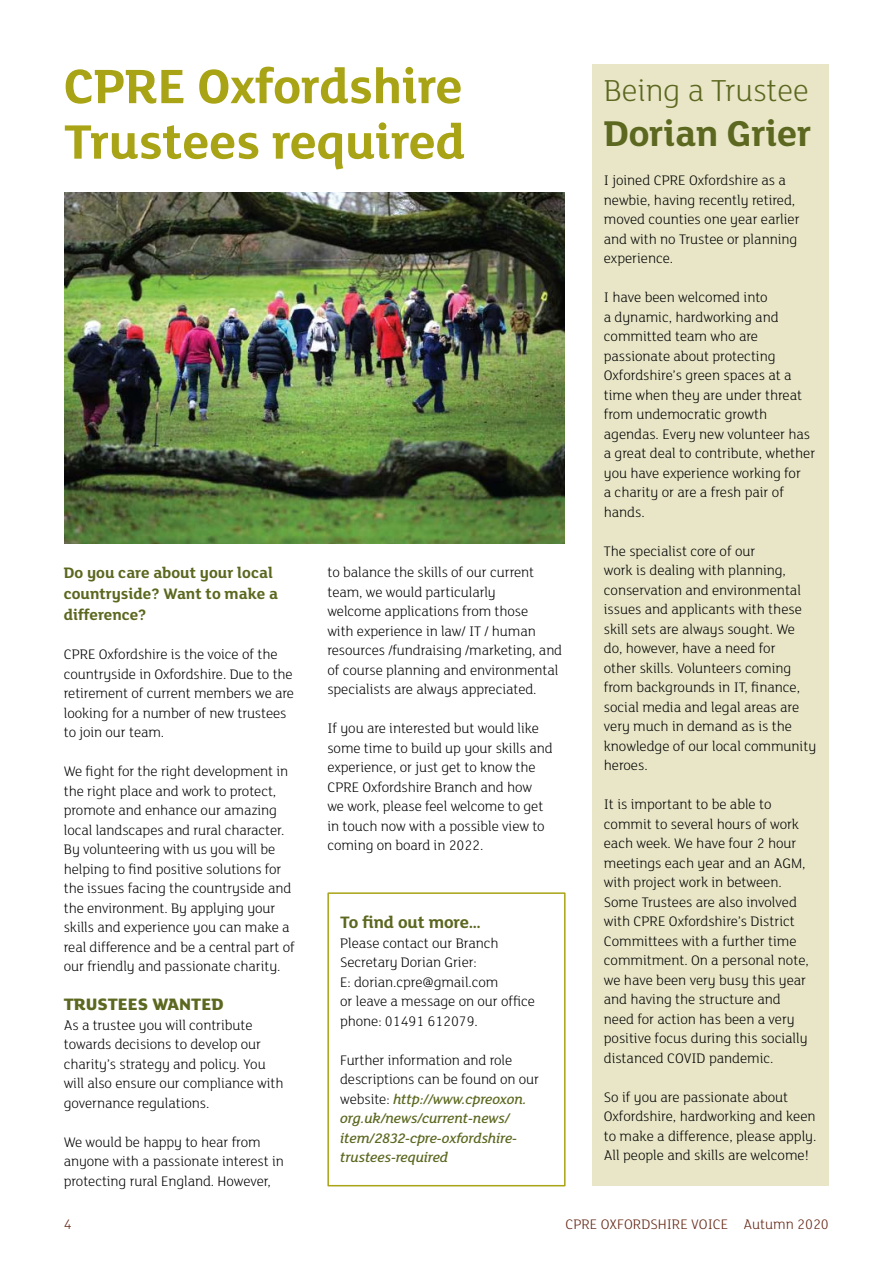
<style>
.page{position:relative;width:893px;height:1263px;background:#fff}
.page>*{position:absolute;margin:0;border:0;box-sizing:border-box;transform-origin:0 0}
.t1{font:700 52.5px/55.5px "FS Lola";letter-spacing:-.005em;color:#a9a415}
.t2{font:700 39px "FS Lola";letter-spacing:-.005em;color:#5c671f}
.t3{font:300 33px "FS Lola";letter-spacing:-.005em;color:#5c671f}
.t4{font:700 18px "FS Lola";letter-spacing:-.005em;color:#5c671f}
.t5{font:800 18px "FS Lola";color:#5c671f}
.t6{font:700 16.5px/21px "FS Lola";color:#5c671f}
.t7{font:300 15px/19.5px "FS Lola";letter-spacing:-.005em;color:#000}
.t8{font:italic 500 15px/19.5px "FS Lola";letter-spacing:-.005em;color:#5c671f}
.t9{font:300 15px "FS Lola";color:#61210f}
.s1{font-weight:300;font-style:normal;color:#000}
</style>
<div class="page">
<div style="left:592px;top:64px;width:236px;height:1122px;background:#e8e6c7"></div>
<img style="left:65px;top:193px;width:500px;height:350px">
<div style="left:327px;top:892px;width:239px;height:294px;border:2px solid #a9a415"></div>
<h1 class="t1" style="left:64px;top:56px;width:403px">CPRE Oxfordshire<br>Trustees required</h1>
<h3 class="t3" style="left:604px;top:69px;width:206px">Being a Trustee</h3>
<h2 class="t2" style="left:604px;top:107px;width:209px">Dorian Grier</h2>
<p class="t7" style="left:604px;top:170px;width:197px">I joined CPRE Oxfordshire as a newbie, having recently retired, moved counties one year earlier and with no Trustee or planning experience.</p>
<p class="t7" style="left:604px;top:287px;width:213px">I have been welcomed into<br>a dynamic, hardworking and committed team who are passionate about protecting<br>Oxfordshire’s green spaces at a time when they are under threat from undemocratic growth agendas. Every new volunteer has a great deal to contribute, whether you have experience working for<br>a charity or are a fresh pair of hands.</p>
<p class="t7" style="left:604px;top:541px;width:214px">The specialist core of our<br>work is dealing with planning, conservation and environmental issues and applicants with these skill sets are always sought. We do, however, have a need for<br>other skills. Volunteers coming from backgrounds in IT, finance, social media and legal areas are very much in demand as is the knowledge of our local community heroes.</p>
<p class="t7" style="left:604px;top:794px;width:207px">It is important to be able to commit to several hours of work each week. We have four 2 hour meetings each year and an AGM, with project work in between.<br>Some Trustees are also involved with CPRE Oxfordshire’s District<br>Committees with a further time commitment. On a personal note, we have been very busy this year and having the structure and need for action has been a very positive focus during this socially distanced COVID pandemic.</p>
<p class="t7" style="left:604px;top:1087px;width:214px">So if you are passionate about Oxfordshire, hardworking and keen to make a difference, please apply.<br>All people and skills are welcome!</p>
<p class="t7" style="left:327px;top:562px;width:236px">to balance the skills of our current team, we would particularly<br>welcome applications from those<br>with experience in law/ IT / human resources /fundraising /marketing, and of course planning and environmental specialists are always appreciated.</p>
<p class="t7" style="left:327px;top:718px;width:227px">If you are interested but would like some time to build up your skills and experience, or just get to know the<br>CPRE Oxfordshire Branch and how<br>we work, please feel welcome to get in touch now with a possible view to coming on board in 2022.</p>
<p class="t6" style="left:64px;top:561px;width:216px">Do you care about your local countryside? Want to make a difference?</p>
<p class="t7" style="left:64px;top:644px;width:232px">CPRE Oxfordshire is the voice of the countryside in Oxfordshire. Due to the retirement of current members we are looking for a number of new trustees to join our team.</p>
<p class="t7" style="left:64px;top:761px;width:232px">We fight for the right development in the right place and work to protect, promote and enhance our amazing local landscapes and rural character.<br>By volunteering with us you will be helping to find positive solutions for the issues facing the countryside and the environment. By applying your skills and experience you can make a real difference and be a central part of our friendly and passionate charity.</p>
<p class="t5" style="left:64px;top:992px;width:161px">TRUSTEES WANTED</p>
<p class="t7" style="left:64px;top:1015px;width:221px">As a trustee you will contribute towards decisions to develop our charity’s strategy and policy. You will also ensure our compliance with governance regulations.</p>
<p class="t7" style="left:64px;top:1132px;width:221px">We would be happy to hear from anyone with a passionate interest in protecting rural England. However,</p>
<p class="t9" style="left:64px;top:1214px;width:9px">4</p>
<p class="t9" style="left:565px;top:1214px;width:53px">CPRE Oxfordshire</p>
<p class="t9" style="left:691px;top:1214px;width:9px">voice</p>
<p class="t9" style="left:743px;top:1214px;width:87px">Autumn 2020</p>
<p class="t4" style="left:340px;top:910px;width:142px">To find out more…</p>
<p class="t7" style="left:340px;top:932px;width:196px">Please contact our Branch<br>Secretary Dorian Grier:<br>E: dorian.cpre@gmail.com<br>or leave a message on our office phone: 01491 612079.</p>
<p class="t8" style="left:340px;top:1049px;width:200px"><span class="s1">Further information and role descriptions can be found on our website:</span> http://www.cpreoxon. org.uk/news/current-news/ item/2832-cpre-oxfordshire&shy;trustees-required</p>
</div>
